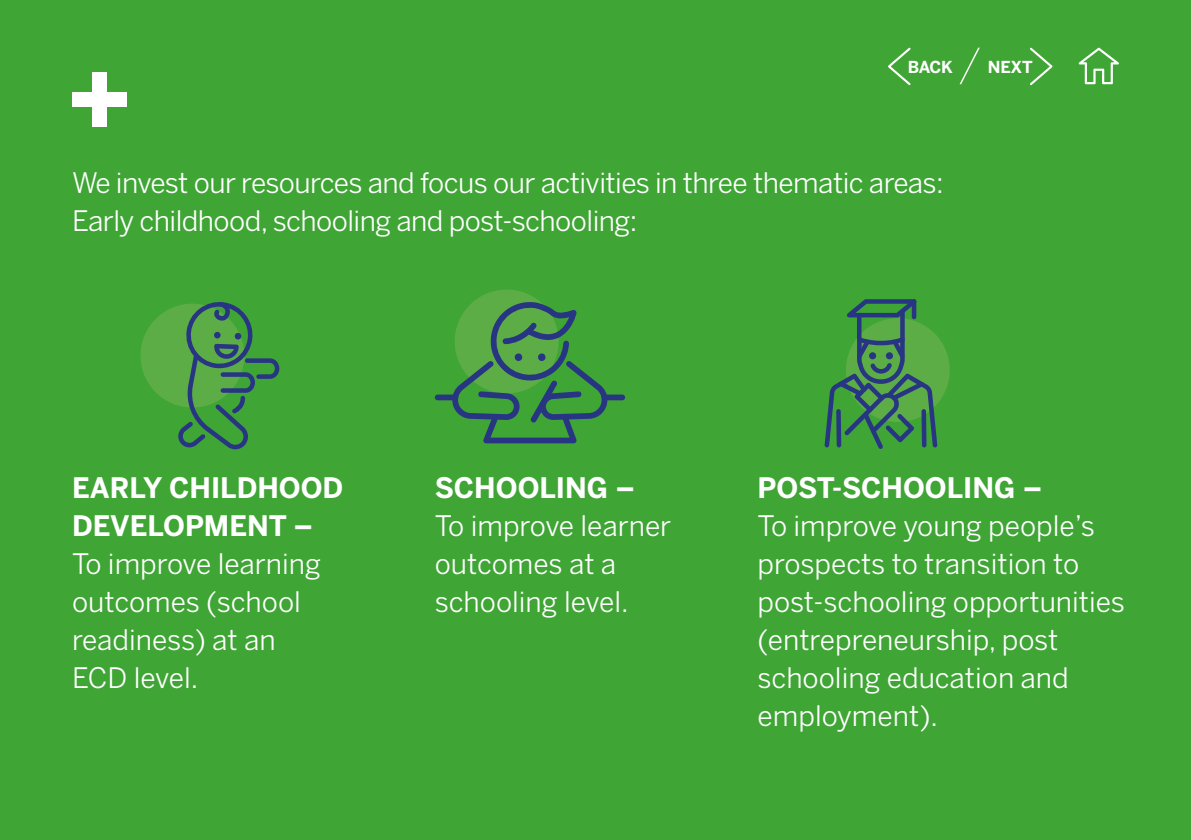
<style>
.page{position:relative;width:1191px;height:840px;background:#fff}
.page>*{position:absolute;margin:0;border:0;box-sizing:border-box;transform-origin:0 0}
.t1{font:28px/38px "Benton Sans";letter-spacing:-.01em;color:#fff}
.t2{font:700 28px/38px "Benton Sans";color:#fff}
.t3{font:700 16.4px "Benton Sans";letter-spacing:-.02em;color:#fff}
</style>
<div class="page">
<div style="left:0;top:0;width:1191px;height:839px;background:#3fa535"></div>
<div style="left:92px;top:72px;width:14px;height:55px;background:#fff"></div>
<div style="left:72px;top:92px;width:55px;height:14px;background:#fff"></div>
<svg style="left:1078px;top:48px;width:41px;height:36px"></svg>
<svg style="left:1030px;top:47px;width:23px;height:38px"></svg>
<svg style="left:888px;top:47px;width:23px;height:39px"></svg>
<svg style="left:959px;top:47px;width:21px;height:38px"></svg>
<div style="left:846px;top:318px;width:103px;height:104px;background:#5dad46;border-radius:50%"></div>
<div style="left:140px;top:303px;width:104px;height:104px;background:#5dad46;border-radius:50%"></div>
<svg style="left:178px;top:302px;width:101px;height:147px"></svg>
<div style="left:455px;top:289px;width:103px;height:104px;background:#5dad46;border-radius:50%"></div>
<svg style="left:452px;top:301px;width:155px;height:142px"></svg>
<div style="left:435px;top:394px;width:23px;height:6px;background:#283583;border-radius:3px"></div>
<div style="left:601px;top:394px;width:24px;height:6px;background:#283583;border-radius:3px"></div>
<svg style="left:824px;top:299px;width:113px;height:149px"></svg>
<p class="t3" style="left:907px;top:57px;width:47px">BACK</p>
<p class="t3" style="left:988px;top:57px;width:46px">NEXT</p>
<p class="t1" style="left:72px;top:163px;width:873px">We invest our resources and focus our activities in three thematic areas:<br>Early childhood, schooling and post-schooling:</p>
<p class="t2" style="left:72px;top:468px;width:273px">EARLY CHILDHOOD<br>DEVELOPMENT –</p>
<p class="t1" style="left:72px;top:544px;width:250px">To improve learning outcomes (school readiness) at an<br>ECD level.</p>
<p class="t2" style="left:435px;top:468px;width:201px">SCHOOLING –</p>
<p class="t1" style="left:435px;top:506px;width:238px">To improve learner outcomes at a schooling level.</p>
<p class="t2" style="left:757px;top:468px;width:286px">POST-SCHOOLING –</p>
<p class="t1" style="left:757px;top:506px;width:369px">To improve young people’s prospects to transition to post-schooling opportunities (entrepreneurship, post schooling education and employment).</p>
</div>
